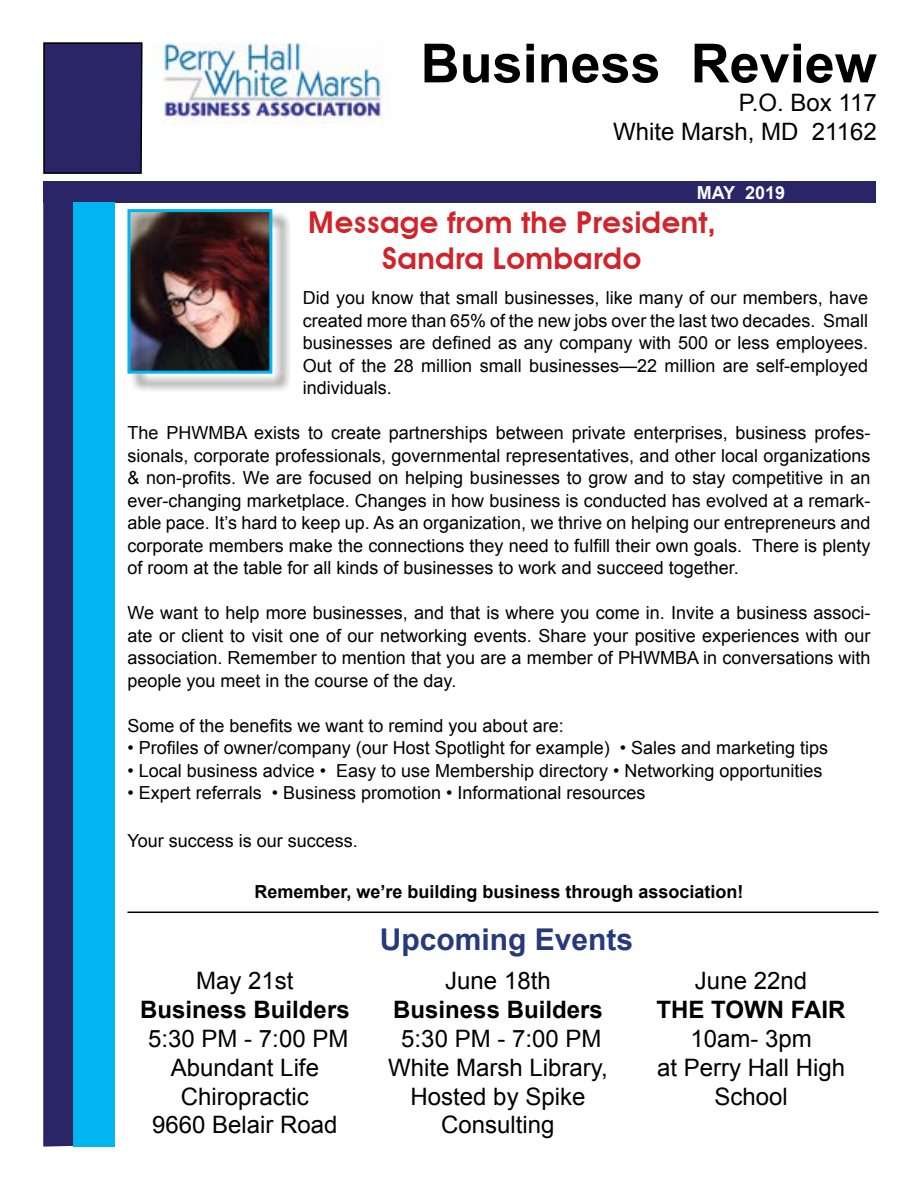
<style>
.page{position:relative;width:918px;height:1188px;background:#fff}
.page>*{position:absolute;margin:0;border:0;box-sizing:border-box;transform-origin:0 0}
.t1{font:700 54px "Arial";color:#000}
.t2{font:600 30px/36px "Avant Garde";color:#d2232a;text-align:center}
.t3{font:700 30px "Arial";color:#27397d}
.t4{font:24px/28.8px "Arial";color:#000;text-align:center}
.t5{font:700 24px "Arial";color:#000}
.t6{font:18px/22.5px "Arial";color:#000;text-align:justify}
.t7{font:700 18px "Arial";color:#000}
.t8{font:700 18px "Arial";color:#fafdff}
</style>
<div class="page">
<svg style="left:43px;top:42px;width:100px;height:132px;background:#292663"></svg>
<div style="left:43px;top:202px;width:30px;height:945px;background:#292567"></div>
<img style="left:150px;top:43px;width:239px;height:81px">
<div style="left:43px;top:181px;width:833px;height:21px;background:#292567"></div>
<div style="left:73px;top:202px;width:42px;height:945px;background:#00b5f1"></div>
<div style="left:130px;top:212px;width:161px;height:180px;background:#000;opacity:.75"></div>
<div style="left:127px;top:209px;width:145px;height:165px;border:3px solid #00b5f1"></div>
<hr style="left:127px;top:912px;width:751px;height:1px;background:#000">
<h1 class="t1" style="left:421px;top:28px;width:458px">Business Review</h1>
<h3 class="t4" style="left:613px;top:89px;width:265px;text-align:right">P.O. Box 117<br>White Marsh, MD 21162</h3>
<p class="t8" style="left:697px;top:181px;width:90px">MAY 2019</p>
<h2 class="t2" style="left:307px;top:204px;width:410px">Message from the President,<br>Sandra Lombardo</h2>
<p class="t6" style="left:303px;top:287px;width:567px">Did you know that small businesses, like many of our members, have created more than 65% of the new jobs over the last two decades. Small businesses are defined as any company with 500 or less employees.<br>Out of the 28 million small businesses—22 million are self-employed individuals.</p>
<p class="t6" style="left:127px;top:422px;width:745px">The PHWMBA exists to create partnerships between private enterprises, business profes&shy;sionals, corporate professionals, governmental representatives, and other local organizations &amp; non-profits. We are focused on helping businesses to grow and to stay competitive in an ever-changing marketplace. Changes in how business is conducted has evolved at a remark&shy;able pace. It’s hard to keep up. As an organization, we thrive on helping our entrepreneurs and corporate members make the connections they need to fulfill their own goals. There is plenty of room at the table for all kinds of businesses to work and succeed together.</p>
<p class="t6" style="left:127px;top:602px;width:745px">We want to help more businesses, and that is where you come in. Invite a business associ&shy;ate or client to visit one of our networking events. Share your positive experiences with our association. Remember to mention that you are a member of PHWMBA in conversations with people you meet in the course of the day.</p>
<p class="t6" style="left:127px;top:714px;width:438px">Some of the benefits we want to remind you about are:</p>
<p class="t6" style="left:127px;top:737px;width:702px">• Profiles of owner/company (our Host Spotlight for example) • Sales and marketing tips</p>
<p class="t6" style="left:127px;top:759px;width:697px">• Local business advice • Easy to use Membership directory • Networking opportunities</p>
<p class="t6" style="left:127px;top:782px;width:520px">• Expert referrals • Business promotion • Informational resources</p>
<p class="t6" style="left:127px;top:830px;width:232px">Your success is our success.</p>
<p class="t7" style="left:254px;top:880px;width:491px">Remember, we’re building business through association!</p>
<h3 class="t4" style="left:196px;top:967px;width:99px">May 21st</h3>
<h3 class="t5" style="left:140px;top:994px;width:211px">Business Builders</h3>
<h3 class="t4" style="left:148px;top:1025px;width:202px">5:30 PM - 7:00 PM<br>Abundant Life<br>Chiropractic<br>9660 Belair Road</h3>
<h2 class="t3" style="left:380px;top:920px;width:255px">Upcoming Events</h2>
<h3 class="t4" style="left:445px;top:967px;width:107px">June 18th</h3>
<h3 class="t5" style="left:393px;top:994px;width:211px">Business Builders</h3>
<h3 class="t4" style="left:388px;top:1025px;width:221px">5:30 PM - 7:00 PM<br>White Marsh Library,<br>Hosted by Spike<br>Consulting</h3>
<h3 class="t4" style="left:695px;top:967px;width:114px">June 22nd</h3>
<h3 class="t5" style="left:657px;top:994px;width:190px">THE TOWN FAIR</h3>
<h3 class="t4" style="left:657px;top:1025px;width:190px">10am- 3pm<br>at Perry Hall High<br>School</h3>
</div>
